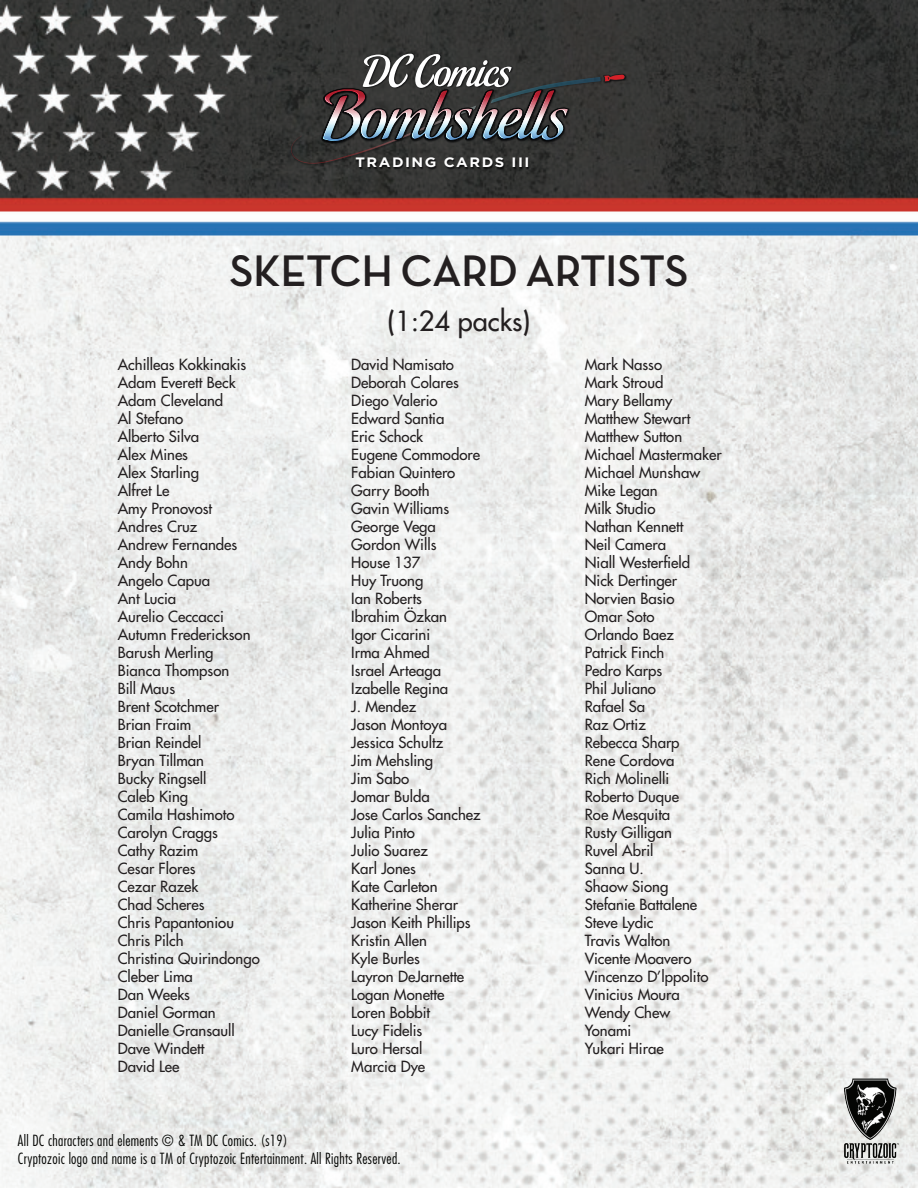
<style>
.page{position:relative;width:918px;height:1188px;background:#fff}
.page>*{position:absolute;margin:0;border:0;box-sizing:border-box;transform-origin:0 0}
.t1{font:45px "Neutra Disp Bold Alt";color:#231f20}
.t2{font:27px "Futura";color:#231f20}
.t3{font:15px/18px "Futura";color:#231f20}
.t4{font:300 condensed 15px/18px "Futura";letter-spacing:.02em;color:#040503}
.t5{font:700 13.65px "Gotham";letter-spacing:.1em;color:#fff;scale:1.09 1}
</style>
<div class="page">
<img style="left:0;top:0;width:918px;height:1188px">
<img style="left:290px;top:53px;width:338px;height:120px">
<svg style="left:291px;top:54px;width:334px;height:110px;background:#484748"></svg>
<img style="left:838px;top:1076px;width:65px;height:90px">
<p class="t5" style="left:356px;top:154px;width:161px">TRADING CARDS III</p>
<h1 class="t1" style="left:230px;top:245px;width:460px">SKETCH CARD ARTISTS</h1>
<h2 class="t2" style="left:388px;top:303px;width:144px">(1:24 packs)</h2>
<p class="t3" style="left:118px;top:356px;width:144px">Achilleas Kokkinakis<br>Adam Everett Beck<br>Adam Cleveland<br>Al Stefano<br>Alberto Silva<br>Alex Mines<br>Alex Starling<br>Alfret Le<br>Amy Pronovost<br>Andres Cruz<br>Andrew Fernandes<br>Andy Bohn<br>Angelo Capua<br>Ant Lucia<br>Aurelio Ceccacci<br>Autumn Frederickson<br>Barush Merling<br>Bianca Thompson<br>Bill Maus<br>Brent Scotchmer<br>Brian Fraim<br>Brian Reindel<br>Bryan Tillman<br>Bucky Ringsell<br>Caleb King<br>Camila Hashimoto<br>Carolyn Craggs<br>Cathy Razim<br>Cesar Flores<br>Cezar Razek<br>Chad Scheres<br>Chris Papantoniou<br>Chris Pilch<br>Christina Quirindongo<br>Cleber Lima<br>Dan Weeks<br>Daniel Gorman<br>Danielle Gransaull<br>Dave Windett<br>David Lee</p>
<p class="t3" style="left:351px;top:356px;width:131px">David Namisato<br>Deborah Colares<br>Diego Valerio<br>Edward Santia<br>Eric Schock<br>Eugene Commodore<br>Fabian Quintero<br>Garry Booth<br>Gavin Williams<br>George Vega<br>Gordon Wills<br>House 137<br>Huy Truong<br>Ian Roberts<br>Ibrahim Özkan<br>Igor Cicarini<br>Irma Ahmed<br>Israel Arteaga<br>Izabelle Regina<br>J. Mendez<br>Jason Montoya<br>Jessica Schultz<br>Jim Mehsling<br>Jim Sabo<br>Jomar Bulda<br>Jose Carlos Sanchez<br>Julia Pinto<br>Julio Suarez<br>Karl Jones<br>Kate Carleton<br>Katherine Sherar<br>Jason Keith Phillips<br>Kristin Allen<br>Kyle Burles<br>Layron DeJarnette<br>Logan Monette<br>Loren Bobbit<br>Lucy Fidelis<br>Luro Hersal<br>Marcia Dye</p>
<p class="t3" style="left:585px;top:356px;width:138px">Mark Nasso<br>Mark Stroud<br>Mary Bellamy<br>Matthew Stewart<br>Matthew Sutton<br>Michael Mastermaker<br>Michael Munshaw<br>Mike Legan<br>Milk Studio<br>Nathan Kennett<br>Neil Camera<br>Niall Westerfield<br>Nick Dertinger<br>Norvien Basio<br>Omar Soto<br>Orlando Baez<br>Patrick Finch<br>Pedro Karps<br>Phil Juliano<br>Rafael Sa<br>Raz Ortiz<br>Rebecca Sharp<br>Rene Cordova<br>Rich Molinelli<br>Roberto Duque<br>Roe Mesquita<br>Rusty Gilligan<br>Ruvel Abril<br>Sanna U.<br>Shaow Siong<br>Stefanie Battalene<br>Steve Lydic<br>Travis Walton<br>Vicente Moavero<br>Vincenzo D’lppolito<br>Vinicius Moura<br>Wendy Chew<br>Yonami<br>Yukari Hirae</p>
<p class="t4" style="left:18px;top:1131px;width:384px">All DC characters and elements © &amp; TM DC Comics. (s19)<br>Cryptozoic logo and name is a TM of Cryptozoic Entertainment. All Rights Reserved.</p>
</div>
